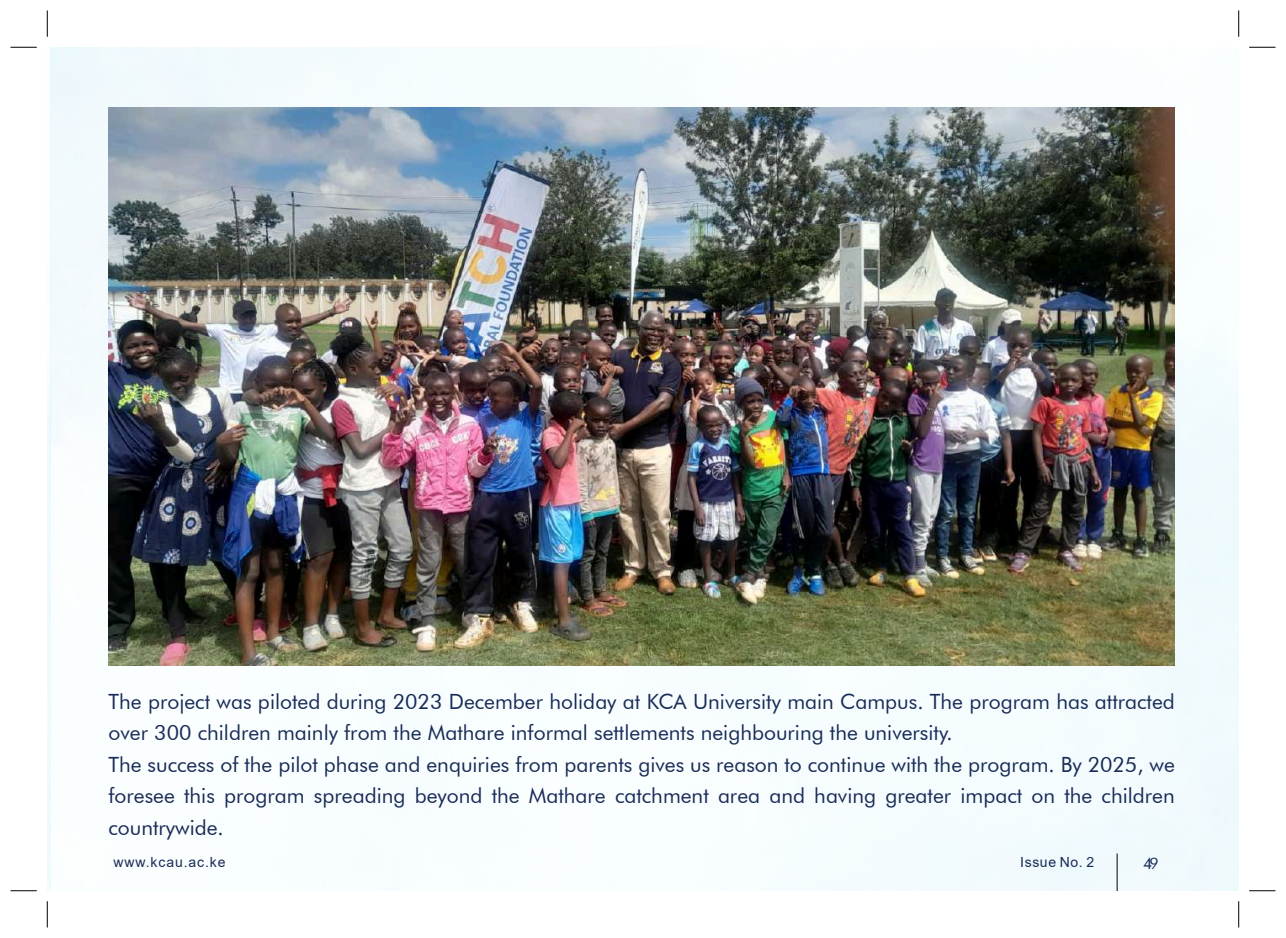
<style>
.page{position:relative;width:1286px;height:938px;background:#fff}
.page>*{position:absolute;margin:0;border:0;box-sizing:border-box;transform-origin:0 0}
.t1{font:21px/31.5px "Futura BT";color:#192b57}
.t2{font:15.75px "Futura BT";color:#192b57}
.t3{font:14px "Arial";letter-spacing:.065em;color:#192b57}
</style>
<div class="page">
<img style="left:47px;top:47px;width:1191px;height:844px">
<img style="left:108px;top:108px;width:1066px;height:557px">
<hr style="left:1116px;top:853px;width:1px;height:38px;background:#000">
<svg style="left:10px;top:47px;width:27px;height:1px"></svg>
<svg style="left:47px;top:10px;width:1px;height:27px"></svg>
<svg style="left:1238px;top:10px;width:1px;height:27px"></svg>
<svg style="left:1249px;top:47px;width:26px;height:1px"></svg>
<svg style="left:10px;top:890px;width:27px;height:1px"></svg>
<svg style="left:47px;top:901px;width:1px;height:26px"></svg>
<svg style="left:1249px;top:890px;width:26px;height:1px"></svg>
<svg style="left:1238px;top:901px;width:1px;height:26px"></svg>
<p class="t1" style="left:108px;top:688px;width:1067px">The project was piloted during 2023 December holiday at KCA University main Campus. The program has attracted over 300 children mainly from the Mathare informal settlements neighbouring the university.<br>The success of the pilot phase and enquiries from parents gives us reason to continue with the program. By 2025, we foresee this program spreading beyond the Mathare catchment area and having greater impact on the children countrywide.</p>
<p class="t3" style="left:113px;top:857px;width:113px">www.kcau.ac.ke</p>
<p class="t3" style="left:1019px;top:857px;width:75px">Issue No. 2</p>
<p class="t2" style="left:1142px;top:857px;width:17px">49</p>
</div>
